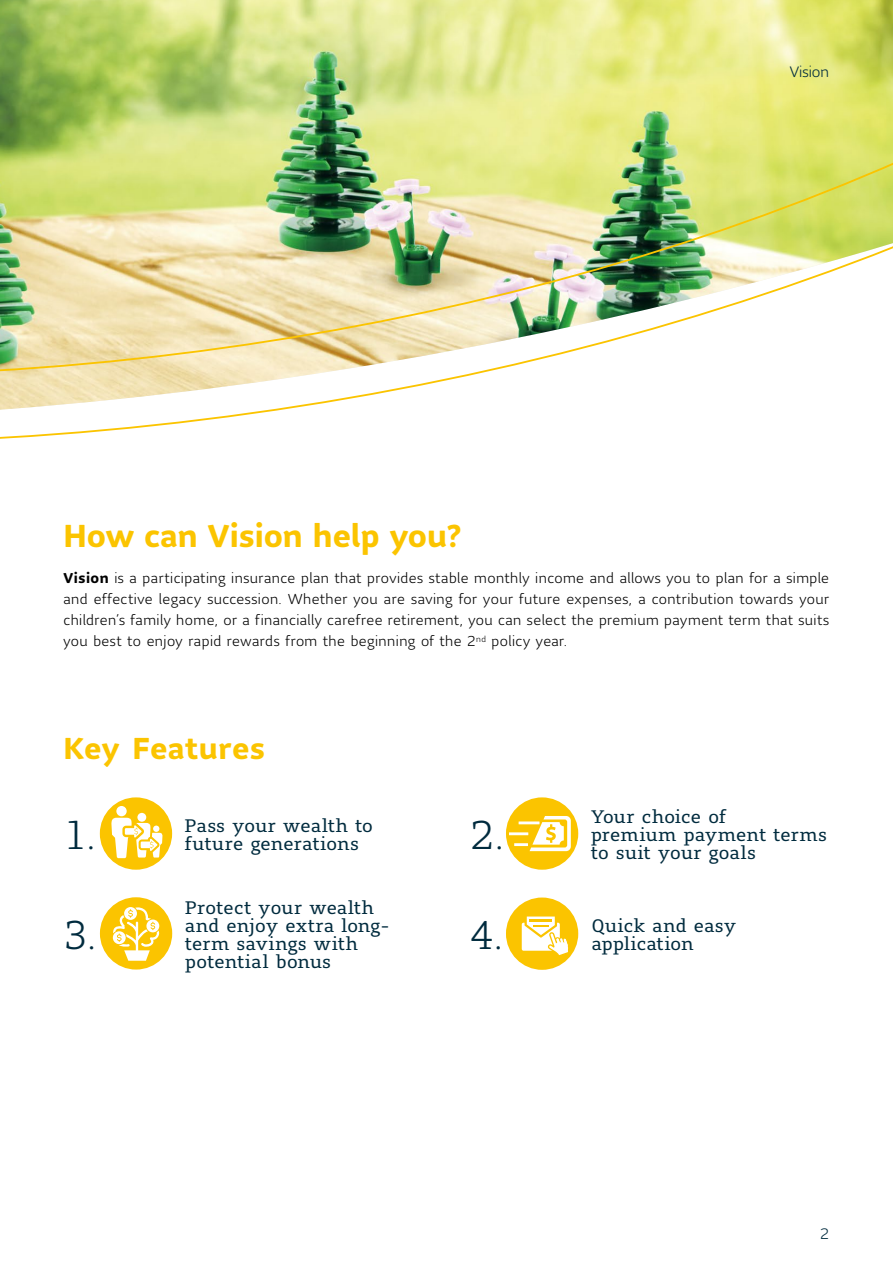
<style>
.page{position:relative;width:893px;height:1263px;background:#fff}
.page>*{position:absolute;margin:0;border:0;box-sizing:border-box;transform-origin:0 0}
.t1{font:300 39.9px "Sun Life Serif";color:#002b3e}
.t2{font:700 31.5px "Sun Life Sans";color:#fbc400}
.t3{font:700 30px "Sun Life Sans";letter-spacing:.015em;color:#fbc400}
.t4{font:18px/18px "Sun Life Serif";letter-spacing:.02em;color:#002b3e}
.t5{font:300 15px "Sun Life Sans";color:#002b3e}
.t6{font:300 14.25px/21px "Sun Life Sans";letter-spacing:.03em;color:#000;text-align:justify}
.s1{font-weight:700}
.s2{font-weight:300;font-size:39.9px}
</style>
<div class="page">
<div style="left:506px;top:797px;width:72px;height:73px;background:#fbc400;border-radius:50%"></div>
<hr style="left:519px;top:821px;width:20px;height:3px;background:#fff">
<hr style="left:509px;top:832px;width:19px;height:3px;background:#fff">
<hr style="left:514px;top:843px;width:14px;height:3px;background:#fff">
<svg style="left:530px;top:816px;width:41px;height:35px"></svg>
<img style="left:0;top:0;width:893px;height:160px">
<img style="left:0;top:160px;width:893px;height:279px">
<div style="left:506px;top:897px;width:72px;height:73px;background:#fbc400;border-radius:50%"></div>
<svg style="left:522px;top:916px;width:47px;height:39px"></svg>
<div style="left:100px;top:897px;width:72px;height:72px;background:#fbc400;border-radius:50%"></div>
<svg style="left:113px;top:907px;width:46px;height:54px"></svg>
<div style="left:100px;top:797px;width:72px;height:73px;background:#fbc400;border-radius:50%"></div>
<div style="left:137px;top:813px;width:9px;height:9px;background:#fff;border-radius:50%"></div>
<div style="left:116px;top:806px;width:11px;height:10px;background:#fff;border-radius:50%"></div>
<svg style="left:111px;top:818px;width:51px;height:40px"></svg>
<p class="t5" style="left:790px;top:62px;width:41px">Vision</p>
<h2 class="t2" style="left:63px;top:514px;width:400px">How can Vision help you?</h2>
<p class="t6" style="left:63px;top:567px;width:767px"><span class="s1">Vision</span> is a participating insurance plan that provides stable monthly income and allows you to plan for a simple and effective legacy succession. Whether you are saving for your future expenses, a contribution towards your children’s family home, or a financially carefree retirement, you can select the premium payment term that suits you best to enjoy rapid rewards from the beginning of the 2<sup>nd</sup> policy year.</p>
<h3 class="t3" style="left:63px;top:728px;width:203px">Key Features</h3>
<p class="t4" style="left:64px;top:834px;width:297px"><span class="s2">1.</span> future generations</p>
<p class="t4" style="left:591px;top:807px;width:237px">Your choice of<br>premium payment terms</p>
<p class="t4" style="left:185px;top:816px;width:190px">Pass your wealth to</p>
<p class="t4" style="left:470px;top:843px;width:287px"><sup>2.</sup> to suit your goals</p>
<p class="t4" style="left:185px;top:899px;width:206px">Protect your wealth and enjoy extra long&shy;term savings with potential bonus</p>
<h1 class="t1" style="left:64px;top:908px;width:34px">3.</h1>
<p class="t4" style="left:592px;top:917px;width:146px;text-indent:-122px"><span class="s2">4.</span> Quick and easy application</p>
<p class="t5" style="left:820px;top:1224px;width:10px">2</p>
</div>
